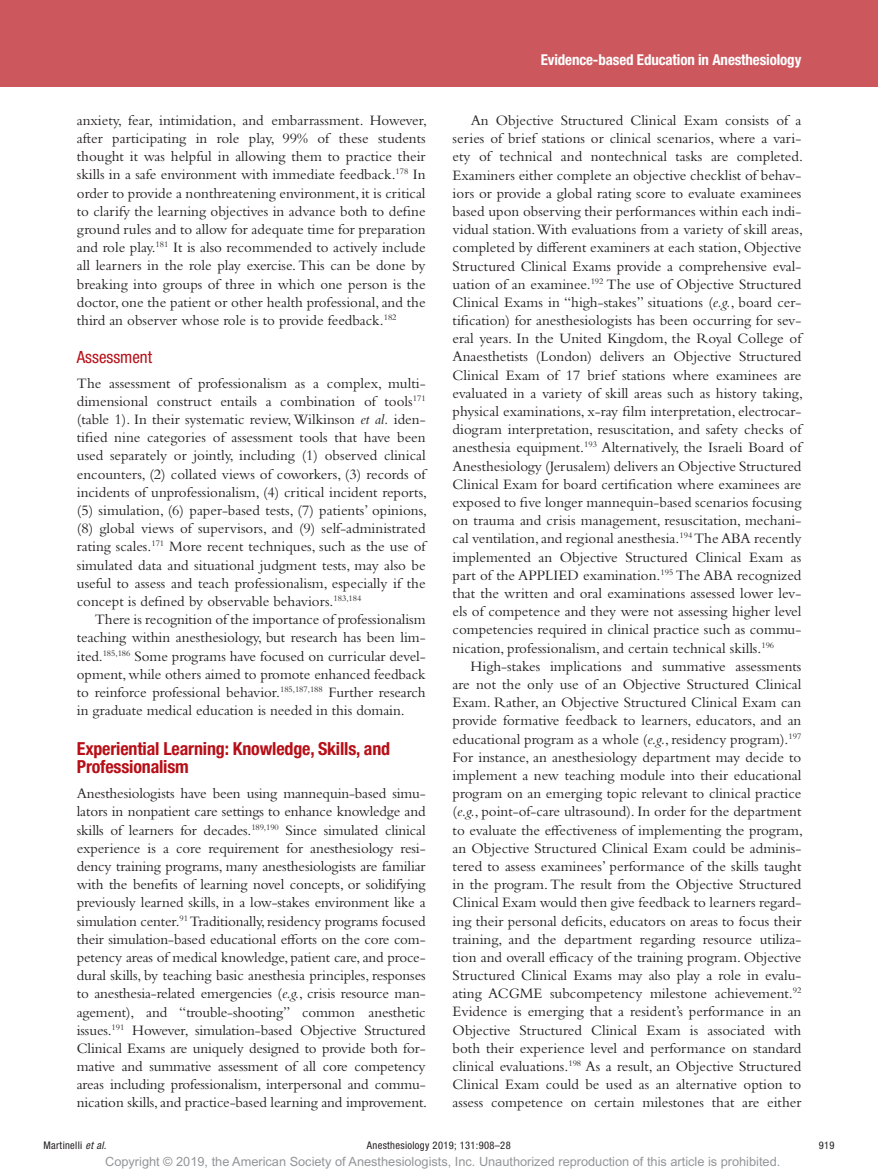
<style>
.page{position:relative;width:878px;height:1175px;background:#fff}
.page>*{position:absolute;margin:0;border:0;box-sizing:border-box;transform-origin:0 0}
.t1{font:700 condensed 18px/18.1px "Helvetica Neue LT Std";letter-spacing:-.01em;color:#b70f17}
.t2{font:condensed 16.8px "Helvetica Neue LT Std";color:#b70f17}
.t3{font:15px/18.1px "Bembo Std";color:#231f20;text-align:justify}
.t4{font:700 condensed 15px "Helvetica Neue LT Std";letter-spacing:-.01em;color:#fff}
.t5{font:12.75px "Arial MT Std";color:#939598}
.t6{font:condensed 10.5px "Helvetica Neue LT Std";letter-spacing:.03em;color:#231f20}
.s1{font-style:italic}
</style>
<div class="page">
<div style="left:0;top:0;width:878px;height:86px;background:#cc575d"></div>
<p class="t3" style="left:77px;top:111px;width:352px">anxiety, fear, intimidation, and embarrassment. However, after participating in role play, 99% of these students thought it was helpful in allowing them to practice their skills in a safe environment with immediate feedback.<sup>178</sup> In order to provide a nonthreatening environment, it is critical to clarify the learning objectives in advance both to define ground rules and to allow for adequate time for preparation and role play.<sup>181</sup> It is also recommended to actively include all learners in the role play exercise. This can be done by breaking into groups of three in which one person is the doctor, one the patient or other health professional, and the third an observer whose role is to provide feedback.<sup>182</sup></p>
<p class="t2" style="left:77px;top:347px;width:77px">Assessment</p>
<p class="t3" style="left:77px;top:373px;width:352px">The assessment of professionalism as a complex, multi&shy;dimensional construct entails a combination of tools<sup>171 </sup>(table 1). In their systematic review, Wilkinson <span class="s1">et al.</span> iden&shy;tified nine categories of assessment tools that have been used separately or jointly, including (1) observed clinical encounters, (2) collated views of coworkers, (3) records of incidents of unprofessionalism, (4) critical incident reports, (5) simulation, (6) paper-based tests, (7) patients’ opinions, (8) global views of supervisors, and (9) self-administrated rating scales.<sup>171</sup> More recent techniques, such as the use of simulated data and situational judgment tests, may also be useful to assess and teach professionalism, especially if the concept is defined by observable behaviors.<sup>183,184</sup></p>
<p class="t3" style="left:77px;top:610px;width:350px;text-indent:18px">There is recognition of the importance of professionalism teaching within anesthesiology, but research has been lim&shy;ited.<sup>185,186</sup> Some programs have focused on curricular devel&shy;opment, while others aimed to promote enhanced feedback to reinforce professional behavior.<sup>185,187,188</sup> Further research in graduate medical education is needed in this domain.</p>
<p class="t1" style="left:77px;top:739px;width:315px">Experiential Learning: Knowledge, Skills, and<br>Professionalism</p>
<p class="t3" style="left:77px;top:784px;width:352px">Anesthesiologists have been using mannequin-based simu&shy;lators in nonpatient care settings to enhance knowledge and skills of learners for decades.<sup>189,190</sup> Since simulated clinical experience is a core requirement for anesthesiology resi&shy;dency training programs, many anesthesiologists are familiar with the benefits of learning novel concepts, or solidifying previously learned skills, in a low-stakes environment like a simulation center.<sup>91</sup> Traditionally, residency programs focused their simulation-based educational efforts on the core com&shy;petency areas of medical knowledge, patient care, and proce&shy;dural skills, by teaching basic anesthesia principles, responses to anesthesia-related emergencies (<span class="s1">e.g.</span>, crisis resource man&shy;agement), and “trouble-shooting” common anesthetic issues.<sup>191</sup> However, simulation-based Objective Structured Clinical Exams are uniquely designed to provide both for&shy;mative and summative assessment of all core competency areas including professionalism, interpersonal and commu&shy;nication skills, and practice-based learning and improvement.</p>
<p class="t4" style="left:541px;top:51px;width:262px">Evidence-based Education in Anesthesiology</p>
<p class="t3" style="left:452px;top:111px;width:352px;text-indent:18px">An Objective Structured Clinical Exam consists of a series of brief stations or clinical scenarios, where a vari&shy;ety of technical and nontechnical tasks are completed.<br>Examiners either complete an objective checklist of behav&shy;iors or provide a global rating score to evaluate examinees based upon observing their performances within each indi&shy;vidual station.With evaluations from a variety of skill areas, completed by different examiners at each station, Objective Structured Clinical Exams provide a comprehensive eval&shy;uation of an examinee.<sup>192</sup> The use of Objective Structured Clinical Exams in “high-stakes” situations (<span class="s1">e.g.</span>, board cer&shy;tification) for anesthesiologists has been occurring for sev&shy;eral years. In the United Kingdom, the Royal College of Anaesthetists (London) delivers an Objective Structured Clinical Exam of 17 brief stations where examinees are evaluated in a variety of skill areas such as history taking, physical examinations, x-ray film interpretation, electrocar&shy;diogram interpretation, resuscitation, and safety checks of anesthesia equipment.<sup>193</sup> Alternatively, the Israeli Board of Anesthesiology (Jerusalem) delivers an Objective Structured Clinical Exam for board certification where examinees are exposed to five longer mannequin-based scenarios focusing on trauma and crisis management, resuscitation, mechani&shy;cal ventilation, and regional anesthesia.<sup>194</sup> The ABA recently implemented an Objective Structured Clinical Exam as part of the APPLIED examination.<sup>195</sup> The ABA recognized that the written and oral examinations assessed lower lev&shy;els of competence and they were not assessing higher level competencies required in clinical practice such as commu&shy;nication, professionalism, and certain technical skills.<sup>196</sup></p>
<p class="t3" style="left:452px;top:656px;width:352px;text-indent:18px">High-stakes implications and summative assessments are not the only use of an Objective Structured Clinical Exam. Rather, an Objective Structured Clinical Exam can provide formative feedback to learners, educators, and an educational program as a whole (<span class="s1">e.g.</span>, residency program).<sup>197<br></sup>For instance, an anesthesiology department may decide to implement a new teaching module into their educational program on an emerging topic relevant to clinical practice (<span class="s1">e.g.</span>, point-of-care ultrasound). In order for the department to evaluate the effectiveness of implementing the program, an Objective Structured Clinical Exam could be adminis&shy;tered to assess examinees’ performance of the skills taught in the program. The result from the Objective Structured Clinical Exam would then give feedback to learners regard&shy;ing their personal deficits, educators on areas to focus their training, and the department regarding resource utiliza&shy;tion and overall efficacy of the training program. Objective Structured Clinical Exams may also play a role in evalu&shy;ating ACGME subcompetency milestone achievement.<sup>92<br></sup>Evidence is emerging that a resident’s performance in an Objective Structured Clinical Exam is associated with both their experience level and performance on standard clinical evaluations.<sup>198</sup> As a result, an Objective Structured Clinical Exam could be used as an alternative option to assess competence on certain milestones that are either</p>
<p class="t6" style="left:44px;top:1139px;width:64px">Martinelli <span class="s1">et al.</span></p>
<p class="t6" style="left:367px;top:1139px;width:145px">Anesthesiology 2019; 131:908–28</p>
<p class="t6" style="left:818px;top:1139px;width:17px">919</p>
<p class="t5" style="left:105px;top:1154px;width:676px">Copyright © 2019, the American Society of Anesthesiologists, Inc. Unauthorized reproduction of this article is prohibited.</p>
</div>
